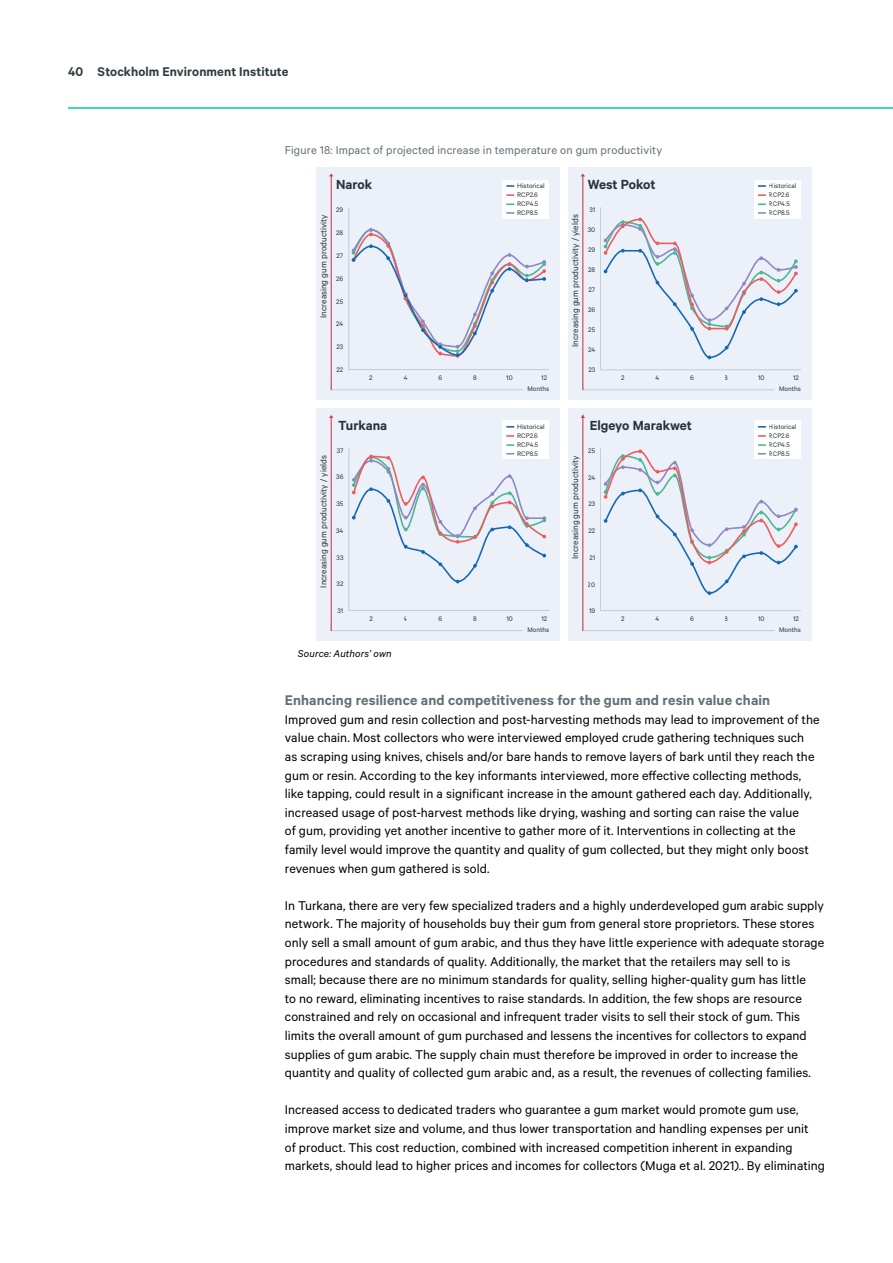
<style>
.page{position:relative;width:893px;height:1263px;background:#fff}
.page>*{position:absolute;margin:0;border:0;box-sizing:border-box;transform-origin:0 0}
.H3{font:600 15.75px "Calibre";letter-spacing:.01em;color:#617076}
.t1{font:600 14.85px "Calibre";color:#263339}
.Body_text{font:14.25px/18.6px "Calibre";color:#000}
.t2{font:600 14.25px "Calibre";letter-spacing:.005em;color:#303b41}
.Caption_Figure{font:12.75px "Calibre";letter-spacing:.01em;color:#617076}
.Source{font:italic 11.25px "Calibre";letter-spacing:.01em;color:#000}
.t3{font:9.6px "Calibre";color:#263339}
.t4{font:7.5px/8.9px "Calibre";color:#263339}
.s1{font-size:13.5px}
</style>
<div class="page">
<hr style="left:68px;top:107px;width:825px;height:2px;background:#00d29a">
<div style="left:568px;top:167px;width:244px;height:232px;background:#ebf0f9"></div>
<hr style="left:600px;top:370px;width:201px;height:1px;background:#becfd6">
<hr style="left:600px;top:207px;width:1px;height:163px;background:#becfd6">
<svg style="left:583px;top:382px;width:192px;height:8px"></svg>
<hr style="left:582px;top:176px;width:1px;height:214px;background:#c8394b">
<div style="left:754px;top:180px;width:47px;height:38px;background:#fff"></div>
<svg style="left:758px;top:185px;width:7px;height:2px"></svg>
<svg style="left:758px;top:194px;width:7px;height:2px"></svg>
<svg style="left:758px;top:203px;width:7px;height:2px"></svg>
<svg style="left:603px;top:212px;width:195px;height:147px"></svg>
<div style="left:568px;top:408px;width:244px;height:232px;background:#ebf0f9"></div>
<hr style="left:601px;top:610px;width:200px;height:1px;background:#becfd6">
<hr style="left:600px;top:448px;width:1px;height:163px;background:#becfd6">
<svg style="left:583px;top:623px;width:192px;height:8px"></svg>
<hr style="left:582px;top:415px;width:1px;height:216px;background:#c8394b">
<div style="left:754px;top:421px;width:47px;height:38px;background:#fff"></div>
<svg style="left:758px;top:426px;width:7px;height:2px"></svg>
<svg style="left:758px;top:435px;width:7px;height:2px"></svg>
<svg style="left:603px;top:444px;width:195px;height:151px"></svg>
<div style="left:316px;top:408px;width:244px;height:232px;background:#ebf0f9"></div>
<hr style="left:349px;top:610px;width:200px;height:1px;background:#becfd6">
<svg style="left:332px;top:630px;width:191px;height:1px"></svg>
<hr style="left:349px;top:448px;width:1px;height:163px;background:#becfd6">
<hr style="left:331px;top:418px;width:1px;height:213px;background:#c8394b">
<div style="left:502px;top:421px;width:47px;height:38px;background:#fff"></div>
<svg style="left:507px;top:426px;width:7px;height:2px"></svg>
<svg style="left:507px;top:435px;width:7px;height:2px"></svg>
<svg style="left:507px;top:444px;width:7px;height:2px"></svg>
<svg style="left:352px;top:453px;width:194px;height:130px"></svg>
<div style="left:316px;top:167px;width:244px;height:232px;background:#ebf0f9"></div>
<hr style="left:349px;top:369px;width:200px;height:1px;background:#becfd6">
<svg style="left:351px;top:228px;width:195px;height:130px"></svg>
<hr style="left:349px;top:207px;width:1px;height:163px;background:#becfd6">
<svg style="left:332px;top:389px;width:191px;height:1px"></svg>
<hr style="left:331px;top:176px;width:1px;height:214px;background:#c8394b">
<div style="left:502px;top:180px;width:47px;height:38px;background:#fff"></div>
<svg style="left:507px;top:185px;width:7px;height:2px"></svg>
<svg style="left:507px;top:194px;width:7px;height:2px"></svg>
<svg style="left:507px;top:203px;width:7px;height:2px"></svg>
<svg style="left:507px;top:212px;width:7px;height:2px"></svg>
<p class="t2" style="left:68px;top:63px;width:222px">40 Stockholm Environment Institute</p>
<p class="Caption_Figure" style="left:285px;top:142px;width:379px">Figure 18: Impact of projected increase in temperature on gum productivity</p>
<p class="t1" style="left:588px;top:176px;width:69px">West Pokot</p>
<p class="t1" style="left:336px;top:176px;width:38px">Narok</p>
<p class="t4" style="left:517px;top:181px;width:29px">Historical<br>RCP2.6<br>RCP4.5<br>RCP8.5</p>
<p class="t4" style="left:336px;top:205px;width:9px">29</p>
<p class="t4" style="left:589px;top:205px;width:7px">31</p>
<p class="t3" style="left:318px;top:318px;width:105px;rotate:-90deg">Increasing gum productivity</p>
<p class="t3" style="left:569px;top:347px;width:134px;rotate:-90deg">Increasing gum productivity / yields</p>
<p class="t4" style="left:588px;top:225px;width:9px">30</p>
<p class="t4" style="left:336px;top:228px;width:9px">28</p>
<p class="t4" style="left:588px;top:245px;width:9px">29</p>
<p class="t4" style="left:337px;top:251px;width:8px">27</p>
<p class="t4" style="left:588px;top:265px;width:9px">28</p>
<p class="t4" style="left:336px;top:274px;width:9px">26</p>
<p class="t4" style="left:589px;top:285px;width:8px">27</p>
<p class="t4" style="left:336px;top:296px;width:8px">25</p>
<p class="t4" style="left:588px;top:305px;width:9px">26</p>
<p class="t4" style="left:336px;top:319px;width:9px">24</p>
<p class="t4" style="left:588px;top:325px;width:8px">25</p>
<p class="t4" style="left:336px;top:342px;width:8px">23</p>
<p class="t4" style="left:588px;top:345px;width:9px">24</p>
<p class="t4" style="left:336px;top:365px;width:8px">22</p>
<p class="t4" style="left:588px;top:365px;width:8px">23</p>
<p class="t4" style="left:769px;top:181px;width:29px">Historical<br>RCP2.6<br>RCP4.5<br>RCP8.5</p>
<p class="t4" style="left:369px;top:373px;width:5px">2</p>
<p class="t4" style="left:404px;top:373px;width:5px">4</p>
<p class="t4" style="left:438px;top:373px;width:5px">6</p>
<p class="t4" style="left:473px;top:373px;width:5px">8</p>
<p class="t4" style="left:506px;top:373px;width:8px">10</p>
<p class="t4" style="left:541px;top:373px;width:7px">12</p>
<p class="t4" style="left:621px;top:373px;width:5px">2</p>
<p class="t4" style="left:656px;top:373px;width:5px">4</p>
<p class="t4" style="left:690px;top:373px;width:5px">6</p>
<p class="t4" style="left:725px;top:373px;width:5px">8</p>
<p class="t4" style="left:758px;top:373px;width:8px">10</p>
<p class="t4" style="left:793px;top:373px;width:7px">12</p>
<p class="t4" style="left:527px;top:384px;width:23px">Months</p>
<p class="t4" style="left:779px;top:384px;width:23px">Months</p>
<p class="t3" style="left:318px;top:588px;width:134px;rotate:-90deg">Increasing gum productivity / yields</p>
<p class="t1" style="left:338px;top:417px;width:51px">Turkana</p>
<p class="t4" style="left:337px;top:446px;width:8px">37</p>
<p class="t4" style="left:336px;top:472px;width:9px">36</p>
<p class="t4" style="left:336px;top:499px;width:8px">35</p>
<p class="t4" style="left:336px;top:526px;width:9px">34</p>
<p class="t4" style="left:337px;top:553px;width:8px">33</p>
<p class="t4" style="left:337px;top:579px;width:8px">32</p>
<p class="t4" style="left:517px;top:422px;width:29px">Historical<br>RCP2.6<br>RCP4.5<br>RCP8.5</p>
<p class="t3" style="left:569px;top:559px;width:105px;rotate:-90deg">Increasing gum productivity</p>
<p class="t1" style="left:590px;top:417px;width:104px">Elgeyo Marakwet</p>
<p class="t4" style="left:588px;top:446px;width:8px">25</p>
<p class="t4" style="left:588px;top:473px;width:9px">24</p>
<p class="t4" style="left:588px;top:499px;width:8px">23</p>
<p class="t4" style="left:588px;top:526px;width:8px">22</p>
<p class="t4" style="left:589px;top:553px;width:7px">21</p>
<p class="t4" style="left:588px;top:579px;width:9px">20</p>
<p class="t4" style="left:769px;top:422px;width:29px">Historical<br>RCP2.6<br>RCP4.5<br>RCP8.5</p>
<p class="t4" style="left:338px;top:606px;width:7px">31</p>
<p class="t4" style="left:589px;top:606px;width:8px">19</p>
<p class="t4" style="left:369px;top:613px;width:5px">2</p>
<p class="t4" style="left:404px;top:613px;width:5px">4</p>
<p class="t4" style="left:438px;top:613px;width:5px">6</p>
<p class="t4" style="left:473px;top:613px;width:5px">8</p>
<p class="t4" style="left:506px;top:613px;width:8px">10</p>
<p class="t4" style="left:541px;top:613px;width:7px">12</p>
<p class="t4" style="left:621px;top:614px;width:5px">2</p>
<p class="t4" style="left:656px;top:614px;width:5px">4</p>
<p class="t4" style="left:690px;top:614px;width:5px">6</p>
<p class="t4" style="left:725px;top:614px;width:5px">8</p>
<p class="t4" style="left:758px;top:614px;width:8px">10</p>
<p class="t4" style="left:793px;top:614px;width:7px">12</p>
<p class="t4" style="left:527px;top:625px;width:23px">Months</p>
<p class="t4" style="left:779px;top:625px;width:23px">Months</p>
<p class="Source" style="left:298px;top:647px;width:95px">Source: Authors’ own</p>
<p class="H3" style="left:285px;top:691px;width:487px">Enhancing resilience and competitiveness for the gum and resin value chain</p>
<p class="Body_text" style="left:285px;top:709px;width:536px">Improved gum and resin collection and post-harvesting methods may lead to improvement of the value chain. Most collectors who were interviewed employed crude gathering techniques such as scraping using knives, chisels and/or bare hands to remove layers of bark until they reach the gum or resin<span class="s1">.</span> According to the key informants interviewed, more effective collecting methods, like tapping, could result in a significant increase in the amount gathered each day. Additionally, increased usage of post-harvest methods like drying, washing and sorting can raise the value<br>of gum, providing yet another incentive to gather more of it. Interventions in collecting at the family level would improve the quantity and quality of gum collected, but they might only boost revenues when gum gathered is sold.</p>
<p class="Body_text" style="left:285px;top:895px;width:541px">In Turkana, there are very few specialized traders and a highly underdeveloped gum arabic supply network. The majority of households buy their gum from general store proprietors. These stores only sell a small amount of gum arabic, and thus they have little experience with adequate storage procedures and standards of quality. Additionally, the market that the retailers may sell to is small; because there are no minimum standards for quality, selling higher-quality gum has little<br>to no reward, eliminating incentives to raise standards. In addition, the few shops are resource constrained and rely on occasional and infrequent trader visits to sell their stock of gum. This limits the overall amount of gum purchased and lessens the incentives for collectors to expand supplies of gum arabic. The supply chain must therefore be improved in order to increase the quantity and quality of collected gum arabic and, as a result, the revenues of collecting families.</p>
<p class="Body_text" style="left:285px;top:1100px;width:542px">Increased access to dedicated traders who guarantee a gum market would promote gum use<span class="s1">, </span>improve market size and volume, and thus lower transportation and handling expenses per unit<br>of product. This cost reduction, combined with increased competition inherent in expanding markets, should lead to higher prices and incomes for collectors (Muga et al. 2021)<span class="s1">.</span>. By eliminating</p>
</div>
